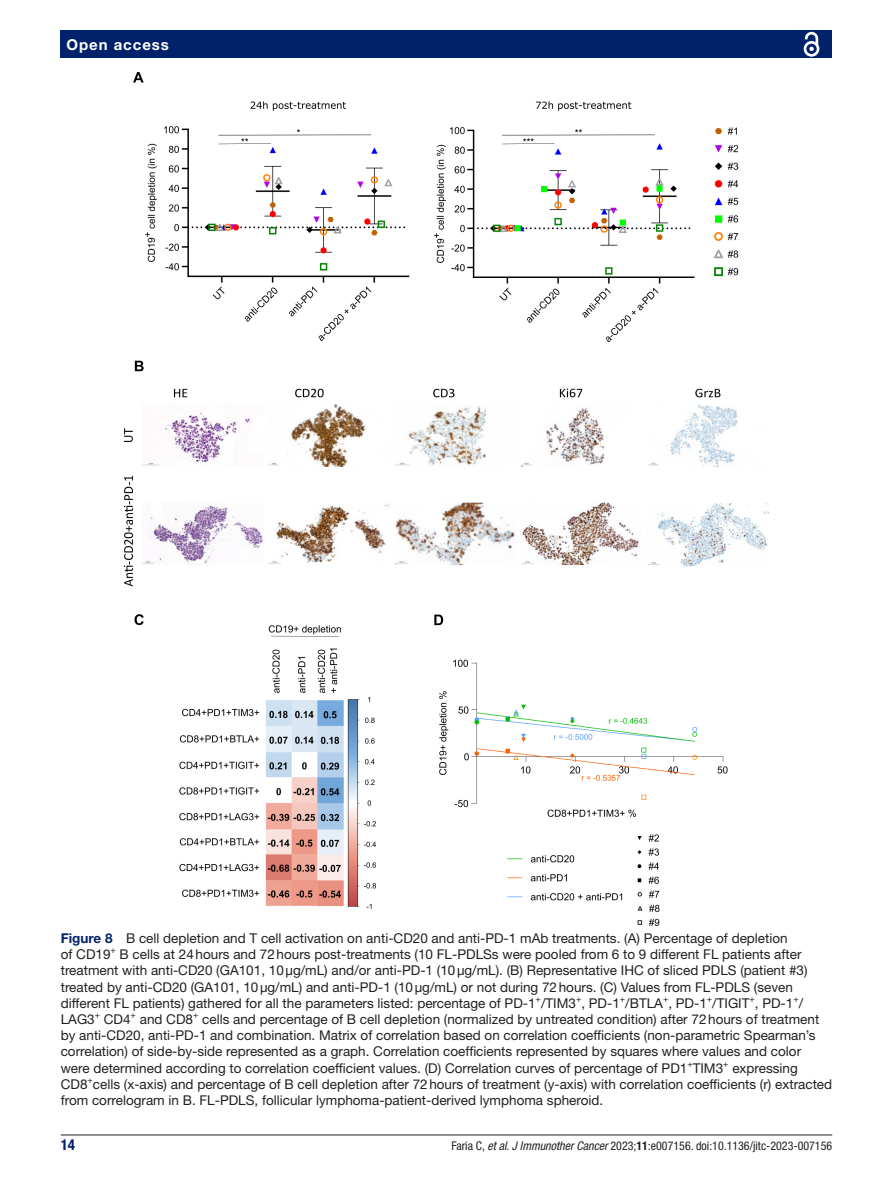
<style>
.page{position:relative;width:893px;height:1191px;background:#fff}
.page>*{position:absolute;margin:0;border:0;box-sizing:border-box;transform-origin:0 0}
.t1{font:700 15px "Helvetica Neue LT Std";letter-spacing:.065em;color:#fff}
.t2{font:700 condensed 15px "Helvetica Neue LT Std";color:#00226b}
.t3{font:13.5px/16.2px "Helvetica Neue LT Std";color:#231f20}
.t4{font:condensed 12px "Helvetica Neue LT Std";color:#231f20}
.t5{font:9px "Helvetica Neue LT Std";color:#231f20}
.s1{font-weight:700;color:#00226b}
.s2{font-style:italic}
.s3{font-weight:700}
</style>
<div class="page">
<hr style="left:61px;top:1134px;width:771px;height:1px;background:#231f20">
<div style="left:61px;top:31px;width:771px;height:27px;background:#00226b"></div>
<svg style="left:803px;top:31px;width:17px;height:26px"></svg>
<img style="left:124px;top:73px;width:644px;height:852px">
<p class="t1" style="left:66px;top:35px;width:104px">Open access</p>
<p class="t3" style="left:61px;top:930px;width:728px"><span class="s1">Figure 8</span> B cell depletion and T cell activation on anti-CD20 and anti-PD-1 mAb treatments. (A) Percentage of depletion of CD19</p>
<p class="t5" style="left:111px;top:944px;width:7px">+</p>
<p class="t3" style="left:61px;top:946px;width:748px;text-indent:59px">B cells at 24hours and 72hours post-treatments (10 FL-PDLSs were pooled from 6 to 9 different FL patients after treatment with anti-CD20 (GA101, 10µg/mL) and/or anti-PD-1 (10µg/mL). (B) Representative IHC of sliced PDLS (patient #3) treated by anti-CD20 (GA101, 10µg/mL) and anti-PD-1 (10µg/mL) or not during 72hours. (C) Values from FL-PDLS (seven different FL patients) gathered for all the parameters listed: percentage of PD-1<sup>+</sup>/TIM3<sup>+</sup>, PD-1<sup>+</sup>/BTLA<sup>+</sup>, PD-1<sup>+</sup>/TIGIT<sup>+</sup>, PD-1<sup>+</sup>/ LAG3</p>
<p class="t5" style="left:95px;top:1009px;width:7px">+</p>
<p class="t3" style="left:104px;top:1011px;width:28px">CD4</p>
<p class="t5" style="left:131px;top:1009px;width:7px">+</p>
<p class="t3" style="left:140px;top:1011px;width:55px">and CD8</p>
<p class="t5" style="left:193px;top:1009px;width:7px">+</p>
<p class="t3" style="left:61px;top:1011px;width:760px;text-indent:141px">cells and percentage of B cell depletion (normalized by untreated condition) after 72hours of treatment by anti-CD20, anti-PD-1 and combination. Matrix of correlation based on correlation coefficients (non-parametric Spearman’s correlation) of side-by-side represented as a graph. Correlation coefficients represented by squares where values and color were determined according to correlation coefficient values. (D) Correlation curves of percentage of PD1 TIM3</p>
<p class="t5" style="left:687px;top:1058px;width:7px">+</p>
<p class="t5" style="left:723px;top:1058px;width:7px">+</p>
<p class="t3" style="left:61px;top:1059px;width:773px;text-indent:672px">expressing<br>CD8<sup>+</sup>cells (x-axis) and percentage of B cell depletion after 72hours of treatment (y-axis) with correlation coefficients (r) extracted from correlogram in B. FL-PDLS, follicular lymphoma-patient-derived lymphoma spheroid.</p>
<p class="t2" style="left:61px;top:1135px;width:16px">14</p>
<p class="t4" style="left:451px;top:1138px;width:382px">Faria C, <span class="s2">et al</span>. <span class="s2">J Immunother Cancer</span> 2023;<span class="s3">11</span>:e007156. doi:10.1136/jitc-2023-007156</p>
</div>
